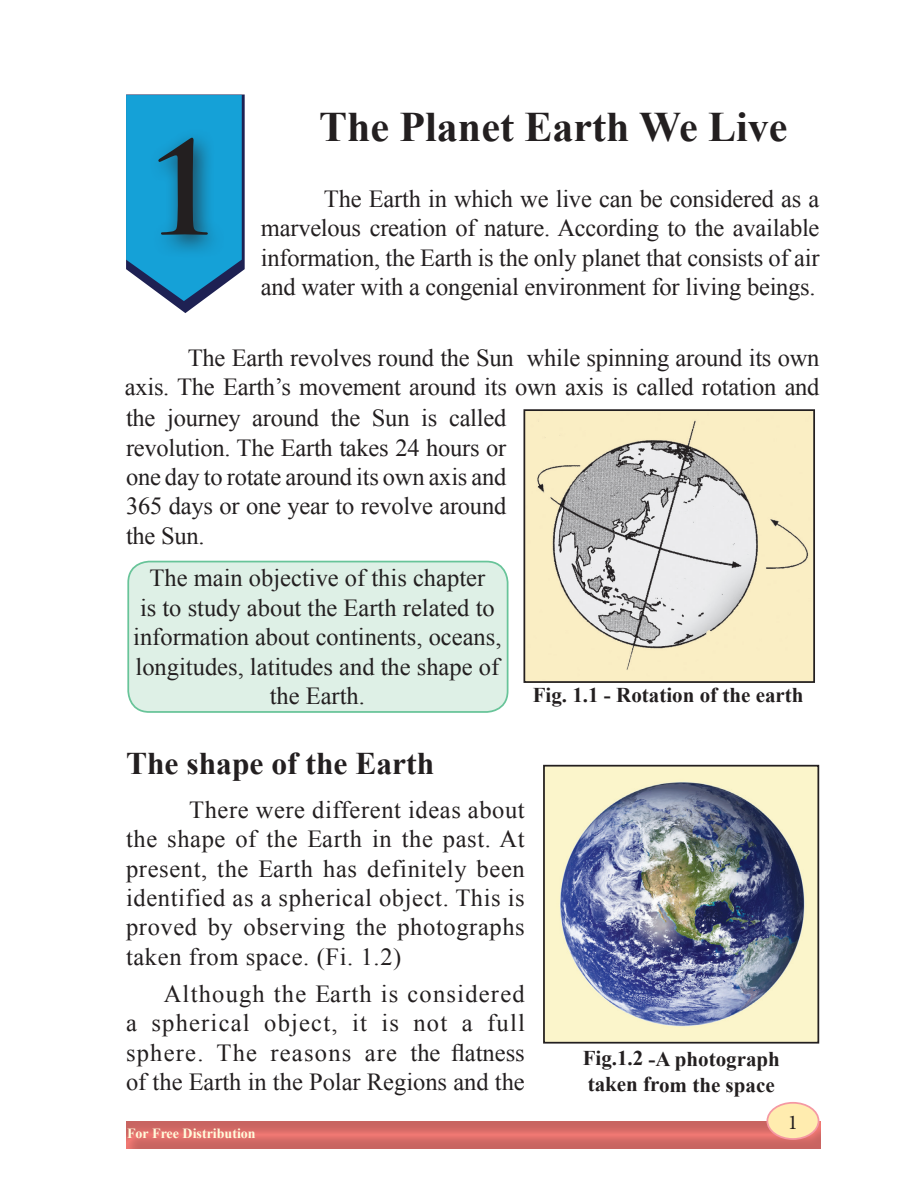
<style>
.page{position:relative;width:914px;height:1197px;background:#fff}
.page>*{position:absolute;margin:0;border:0;box-sizing:border-box;transform-origin:0 0}
.paragraph{font:700 126px "Trajan Pro";color:#231f20}
.paragraph-2{font:700 42px "Times New Roman";color:#231f20}
.paragraph-3{font:700 31.5px "Times New Roman";color:#231f20}
.paragraph-4{font:24.5px/29.4px "Times New Roman";letter-spacing:-.01em;color:#231f20;text-align:justify}
.Image_name{font:700 21px "Times New Roman";letter-spacing:-.005em;color:#231f20}
.t1{font:21px "Minion Pro";color:#231f20}
.t2{font:700 14px "Times New Roman";color:#fffcdc}
</style>
<div class="page">
<div style="left:125px;top:1117px;width:698px;height:32px;background:#a8a9ad;opacity:.5"></div>
<div style="left:767px;top:1103px;width:51px;height:36px;background:#ffecaf;border-radius:50%"></div>
<div style="left:766px;top:1102px;width:53px;height:38px;border:2px solid #f598a3;border-radius:50%"></div>
<img style="left:546px;top:768px;width:270px;height:273px">
<div style="left:543px;top:765px;width:276px;height:279px;border:2px solid #231f20"></div>
<svg style="left:126px;top:94px;width:119px;height:219px"></svg>
<div style="left:148px;top:127px;width:80px;height:131px;background:#231f20;opacity:.75"></div>
<div style="left:128px;top:562px;width:379px;height:150px;background:#def0e6;border-radius:21px"></div>
<div style="left:127px;top:561px;width:381px;height:152px;border:2px solid #68c499;border-radius:21px"></div>
<img style="left:526px;top:412px;width:286px;height:268px">
<div style="left:523px;top:409px;width:292px;height:274px;border:2px solid #231f20"></div>
<p class="paragraph" style="left:145px;top:110px;width:77px">1</p>
<p class="paragraph-2" style="left:319px;top:97px;width:470px">The Planet Earth We Live</p>
<p class="paragraph-4" style="left:261px;top:184px;width:560px;text-indent:63px">The Earth in which we live can be considered as a marvelous creation of nature. According to the available information, the Earth is the only planet that consists of air and water with a congenial environment for living beings.</p>
<p class="paragraph-4" style="left:125px;top:343px;width:696px;text-align:left;text-indent:63px">The Earth revolves round the Sun while spinning around its own axis. The Earth’s movement around its own axis is called rotation and the journey around the Sun is called<br>revolution. The Earth takes 24 hours or<br>one day to rotate around its own axis and<br>365 days or one year to revolve around<br>the Sun.</p>
<p class="paragraph-4" style="left:133px;top:563px;width:370px;text-align:center">The main objective of this chapter<br>is to study about the Earth related to information about continents, oceans, longitudes, latitudes and the shape of the Earth.</p>
<p class="Image_name" style="left:532px;top:681px;width:272px">Fig. 1.1 - Rotation of the earth</p>
<p class="paragraph-3" style="left:126px;top:741px;width:310px">The shape of the Earth</p>
<p class="paragraph-4" style="left:126px;top:795px;width:400px;text-indent:63px">There were different ideas about the shape of the Earth in the past. At present, the Earth has definitely been identified as a spherical object. This is proved by observing the photographs taken from space. (Fi. 1.2)</p>
<p class="paragraph-4" style="left:126px;top:979px;width:400px;text-indent:38px">Although the Earth is considered a spherical object, it is not a full sphere. The reasons are the flatness of the Earth in the Polar Regions and the</p>
<p class="t2" style="left:127px;top:1123px;width:130px">For Free Distribution</p>
<p class="Image_name" style="left:582px;top:1044px;width:199px">Fig.1.2 -A photograph</p>
<p class="Image_name" style="left:587px;top:1070px;width:188px">taken from the space</p>
<p class="t1" style="left:788px;top:1109px;width:12px">1</p>
</div>
